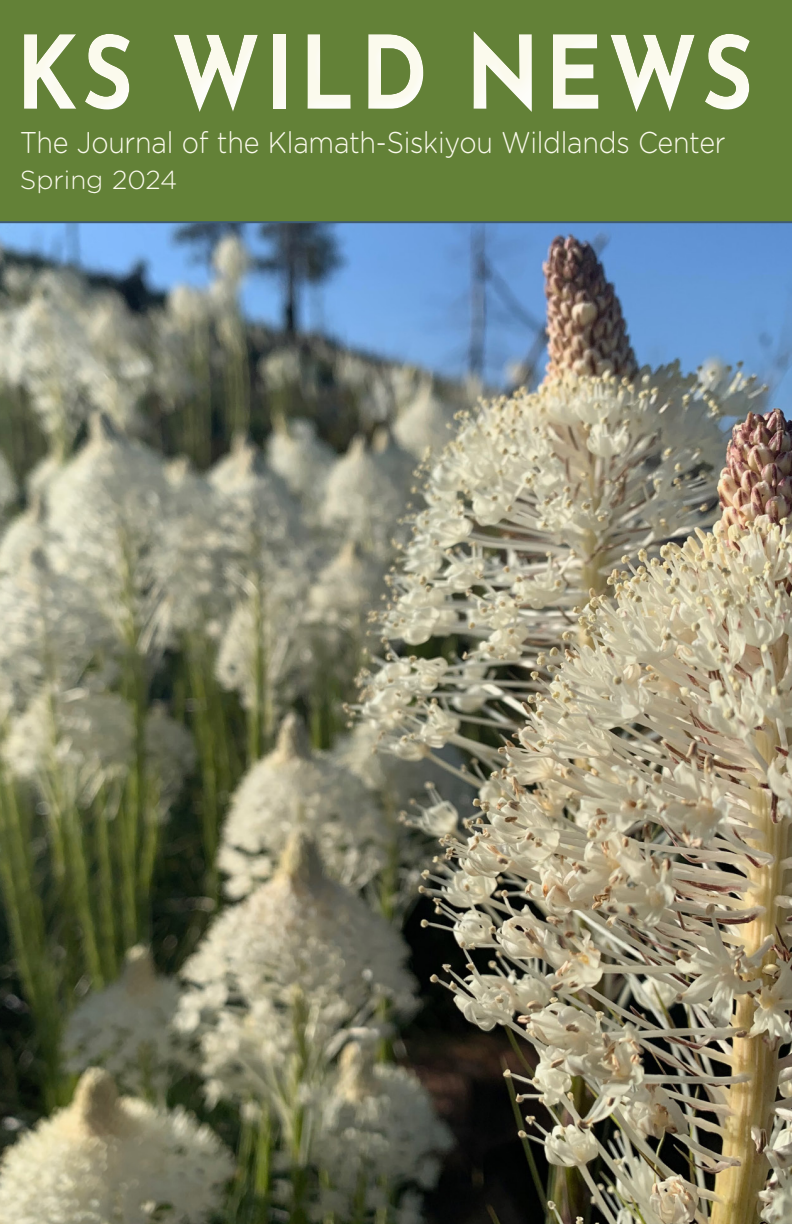
<style>
.page{position:relative;width:792px;height:1224px;background:#fff}
.page>*{position:absolute;margin:0;border:0;box-sizing:border-box;transform-origin:0 0}
.t1{font:700 101.2px "Josefin Sans";letter-spacing:.05em;color:#fbfaed;scale:.87 1}
.t2{font:300 30px "Gotham Rounded";letter-spacing:-.01em;color:#fbfaed;scale:.9 1}
.t3{font:300 26px "Gotham Rounded";color:#fbfaed}
</style>
<div class="page">
<img style="left:0;top:223px;width:792px;height:1001px">
<div style="left:0;top:0;width:792px;height:223px;background:#638137"></div>
<div style="left:6px;top:19px;width:766px;height:114px;background:#fff;opacity:.75"></div>
<h1 class="t1" style="left:16px;top:-17px;width:849px">KS WILD NEWS</h1>
<p class="t2" style="left:20px;top:123px;width:786px">The Journal of the Klamath-Siskiyou Wildlands Center</p>
<p class="t3" style="left:20px;top:163px;width:159px">Spring 2024</p>
</div>
